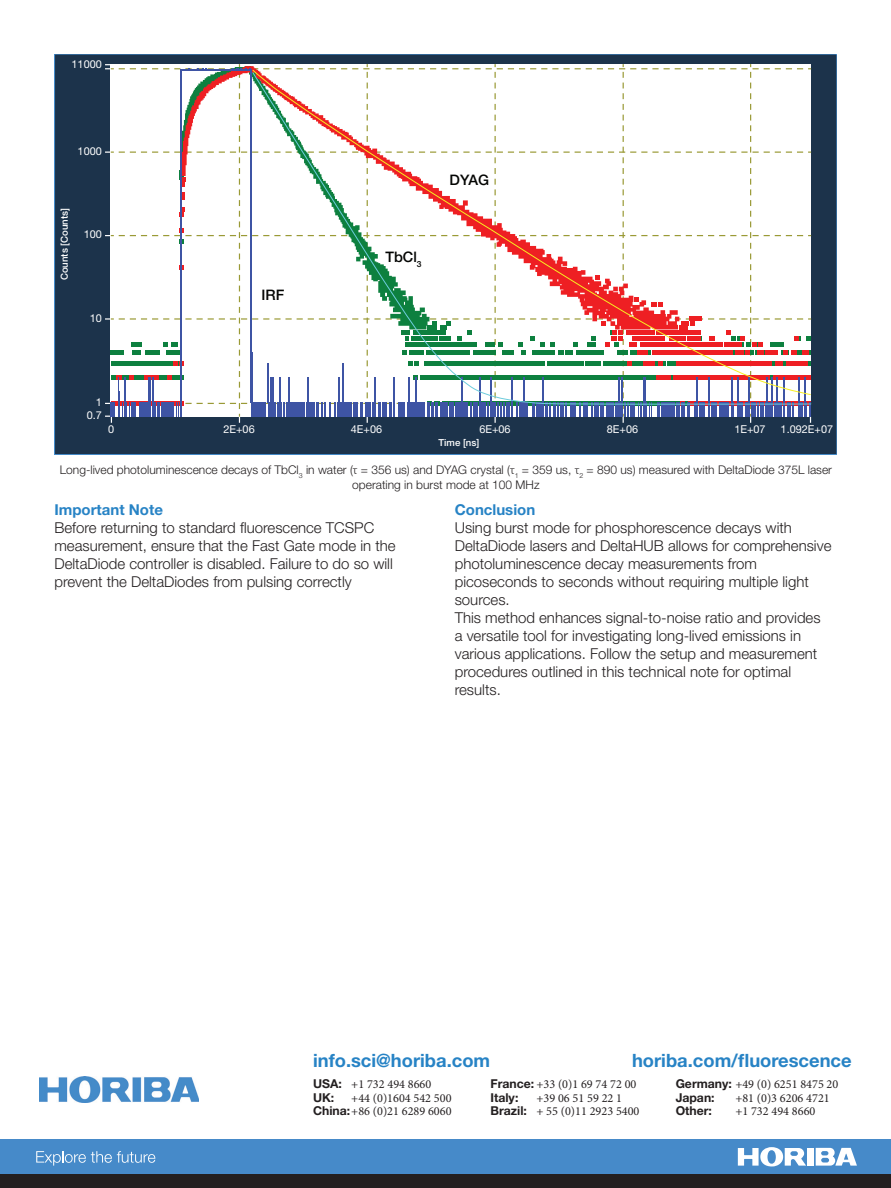
<style>
.page{position:relative;width:891px;height:1188px;background:#fff}
.page>*{position:absolute;margin:0;border:0;box-sizing:border-box;transform-origin:0 0}
.t1{font:700 18.3px "Helvetica Neue LT Std";color:#2783c5}
.t2{font:300 15px/18px "Helvetica Neue LT Std";color:#231f20}
.t3{font:700 15px "Helvetica Neue LT Std";color:#2783c5}
.t4{font:500 14.55px "Helvetica Neue LT Std";color:#040503}
.t5{font:12.3px "Minion Pro";color:#231f20}
.t6{font:700 12.3px "Helvetica Neue LT Std";color:#231f20}
.t7{font:300 12px/14.4px "Helvetica Neue LT Std";color:#231f20;text-align:center}
.t8{font:10.95px/12.5px "Helvetica Neue LT Std";color:#fff;text-align:right}
.t9{font:500 9.6px "Helvetica Neue LT Std";color:#fff}
.s1{font-family:"Calibri"}
.s2{font-family:"Helvetica Neue LT Std";font-weight:700}
</style>
<div class="page">
<img style="left:40px;top:1077px;width:159px;height:26px">
<div style="left:0;top:1139px;width:891px;height:35px;background:#468ac9"></div>
<div style="left:0;top:1174px;width:891px;height:14px;background:#231f20"></div>
<div style="left:807px;top:1148px;width:6px;height:18px;background:#fff"></div>
<svg style="left:738px;top:1147px;width:68px;height:19px"></svg>
<svg style="left:816px;top:1148px;width:41px;height:18px"></svg>
<svg style="left:36px;top:1151px;width:119px;height:15px"></svg>
<div style="left:54px;top:54px;width:783px;height:400px;background:#1c334b"></div>
<svg style="left:105px;top:64px;width:706px;height:359px"></svg>
<svg style="left:252px;top:72px;width:560px;height:333px"></svg>
<svg style="left:252px;top:69px;width:559px;height:326px"></svg>
<p class="t8" style="left:72px;top:58px;width:32px">11000</p>
<p class="t8" style="left:78px;top:145px;width:26px">1000</p>
<p class="t9" style="left:59px;top:280px;width:74px;rotate:-90deg">Counts [Counts]</p>
<p class="t8" style="left:84px;top:228px;width:20px">100</p>
<p class="t8" style="left:90px;top:312px;width:14px">10</p>
<p class="t4" style="left:262px;top:286px;width:24px">IRF</p>
<p class="t4" style="left:385px;top:248px;width:38px">TbCl<sub>3</sub></p>
<p class="t4" style="left:450px;top:171px;width:41px">DYAG</p>
<p class="t8" style="left:87px;top:396px;width:17px">1<br>0.7</p>
<p class="t8" style="left:108px;top:423px;width:8px">0</p>
<p class="t8" style="left:223px;top:423px;width:33px">2E+06</p>
<p class="t8" style="left:351px;top:423px;width:33px">4E+06</p>
<p class="t8" style="left:479px;top:423px;width:33px">6E+06</p>
<p class="t9" style="left:439px;top:437px;width:42px">Time [ns]</p>
<p class="t8" style="left:607px;top:423px;width:33px">8E+06</p>
<p class="t8" style="left:734px;top:423px;width:33px">1E+07</p>
<p class="t8" style="left:781px;top:423px;width:54px">1.092E+07</p>
<p class="t7" style="left:60px;top:463px;width:774px">Long-lived photoluminescence decays of TbCl<sub>3</sub> in water (<span class="s1">τ</span> = 356 us) and DYAG crystal (<span class="s1">τ</span><sub>1</sub> = 359 us, <span class="s1">τ</span><sub>2</sub> = 890 us) measured with DeltaDiode 375L laser operating in burst mode at 100 MHz</p>
<p class="t3" style="left:54px;top:500px;width:110px">Important Note</p>
<p class="t2" style="left:54px;top:518px;width:343px">Before returning to standard uorescence TCSPC measurement, ensure that the Fast Gate mode in the DeltaDiode controller is disabled. Failure to do so will prevent the DeltaDiodes from pulsing correctly</p>
<p class="t3" style="left:455px;top:500px;width:82px">Conclusion</p>
<p class="t2" style="left:455px;top:518px;width:378px">Using burst mode for phosphorescence decays with DeltaDiode lasers and DeltaHUB allows for comprehensive photoluminescence decay measurements from picoseconds to seconds without requiring multiple light sources.<br>This method enhances signal-to-noise ratio and provides a versatile tool for investigating long-lived emissions in various applications. Follow the setup and measurement procedures outlined in this technical note for optimal results.</p>
<p class="t1" style="left:313px;top:1049px;width:179px">info.sci@horiba.com</p>
<p class="t1" style="left:632px;top:1049px;width:221px">horiba.com/fluorescence</p>
<p class="t5" style="left:313px;top:1076px;width:120px"><span class="s2">USA:</span> +1 732 494 8660</p>
<p class="t5" style="left:491px;top:1076px;width:147px"><span class="s2">France:</span> +33 (0)1 69 74 72 00</p>
<p class="t5" style="left:676px;top:1076px;width:164px"><span class="s2">Germany:</span> +49 (0) 6251 8475 20</p>
<p class="t6" style="left:313px;top:1090px;width:23px">UK:</p>
<p class="t5" style="left:351px;top:1090px;width:102px">+44 (0)1604 542 500</p>
<p class="t6" style="left:491px;top:1090px;width:29px">Italy:</p>
<p class="t5" style="left:536px;top:1090px;width:87px">+39 06 51 59 22 1</p>
<p class="t6" style="left:676px;top:1090px;width:40px">Japan:</p>
<p class="t5" style="left:735px;top:1090px;width:96px">+81 (0)3 6206 4721</p>
<p class="t5" style="left:313px;top:1103px;width:140px"><span class="s2">China:</span>+86 (0)21 6289 6060</p>
<p class="t5" style="left:491px;top:1103px;width:150px"><span class="s2">Brazil:</span> + 55 (0)11 2923 5400</p>
<p class="t6" style="left:676px;top:1103px;width:38px">Other:</p>
<p class="t5" style="left:735px;top:1103px;width:82px">+1 732 494 8660</p>
</div>
